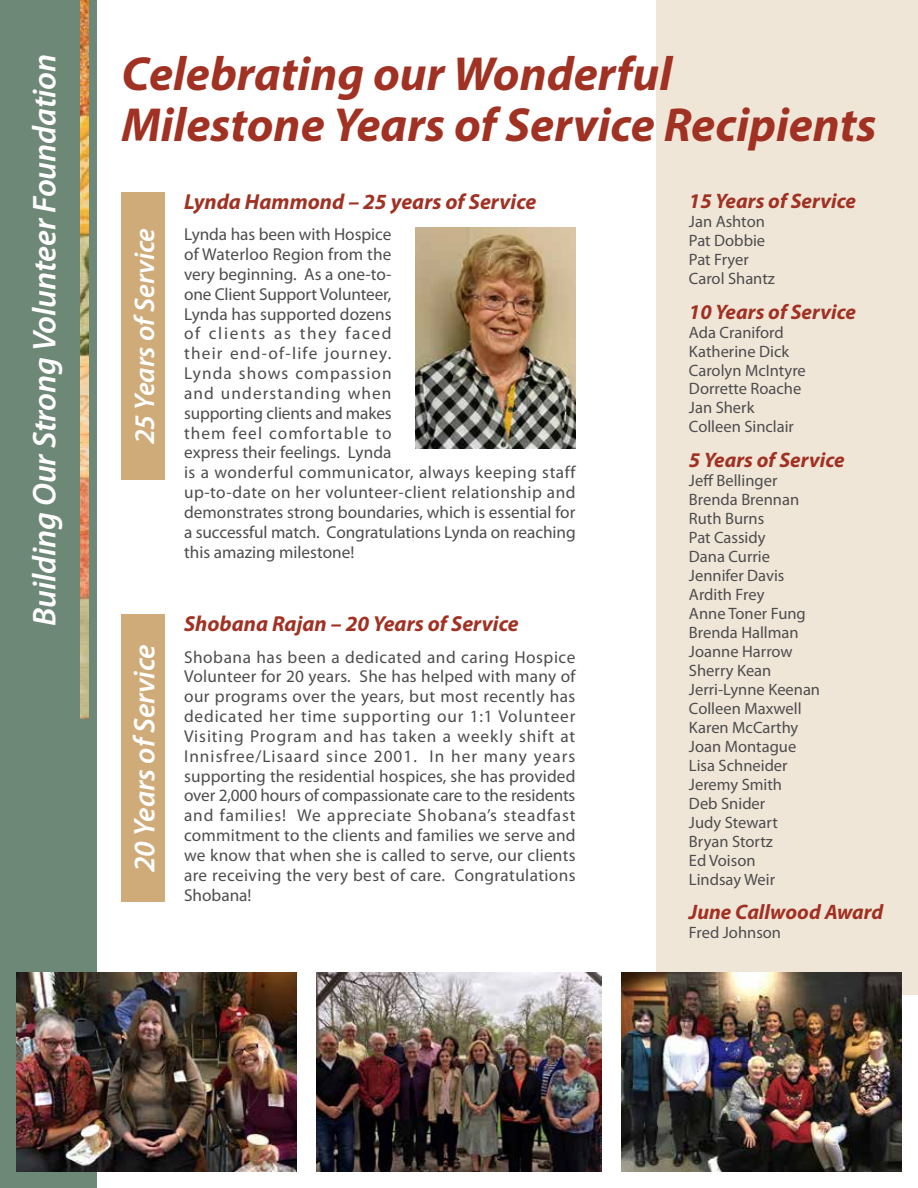
<style>
.page{position:relative;width:918px;height:1188px;background:#fff}
.page>*{position:absolute;margin:0;border:0;box-sizing:border-box;transform-origin:0 0}
.t1{font:italic 700 48px/51px "Myriad Pro";color:#a03123}
.t2{font:italic 600 33px "Myriad Pro";letter-spacing:-.005em;color:#fff}
.t3{font:italic 600 30px "Myriad Pro";letter-spacing:-.005em;color:#fff}
.t4{font:italic 600 28.5px "Myriad Pro";letter-spacing:-.005em;color:#fff}
.t5{font:italic 700 21.75px "Myriad Pro";color:#a03123}
.t6{font:italic 700 21px "Myriad Pro";color:#a03123}
.t7{font:17.25px/19.8px "Myriad Pro";letter-spacing:.005em;color:#4d4d4f}
.t8{font:16.5px/18.9px "Myriad Pro";color:#4d4d4f}
</style>
<div class="page">
<div style="left:657px;top:0;width:261px;height:995px;background:#f0e6d7"></div>
<div style="left:0;top:0;width:97px;height:1188px;background:#6e8878"></div>
<img style="left:80px;top:0;width:9px;height:718px">
<img style="left:416px;top:227px;width:160px;height:222px">
<div style="left:122px;top:192px;width:43px;height:288px;background:#cfab7a"></div>
<div style="left:122px;top:615px;width:43px;height:287px;background:#cfab7a"></div>
<img style="left:16px;top:972px;width:281px;height:200px">
<img style="left:621px;top:972px;width:281px;height:200px">
<img style="left:316px;top:972px;width:286px;height:200px">
<h2 class="t2" style="left:24px;top:626px;width:573px;rotate:-90deg">Building Our Strong Volunteer Foundation</h2>
<h1 class="t1" style="left:122px;top:47px;width:757px">Celebrating our Wonderful<br>Milestone Years of Service Recipients</h1>
<h3 class="t4" style="left:126px;top:444px;width:217px;rotate:-90deg">25 Years of Service</h3>
<h3 class="t3" style="left:125px;top:872px;width:229px;rotate:-90deg">20 Years of Service</h3>
<p class="t5" style="left:184px;top:187px;width:354px">Lynda Hammond – 25 years of Service</p>
<p class="t7" style="left:184px;top:225px;width:393px">Lynda has been with Hospice<br>of Waterloo Region from the<br>very beginning. As a one-to-<br>one Client Support Volunteer,<br>Lynda has supported dozens<br>of clients as they faced<br>their end-of-life journey.<br>Lynda shows compassion<br>and understanding when<br>supporting clients and makes<br>them feel comfortable to<br>express their feelings. Lynda<br>is a wonderful communicator, always keeping staff up-to-date on her volunteer-client relationship and demonstrates strong boundaries, which is essential for a successful match. Congratulations Lynda on reaching this amazing milestone!</p>
<p class="t5" style="left:184px;top:610px;width:336px">Shobana Rajan – 20 Years of Service</p>
<p class="t7" style="left:184px;top:647px;width:393px;text-align:justify">Shobana has been a dedicated and caring Hospice Volunteer for 20 years. She has helped with many of our programs over the years, but most recently has dedicated her time supporting our 1:1 Volunteer Visiting Program and has taken a weekly shift at Innisfree/Lisaard since 2001. In her many years supporting the residential hospices, she has provided over 2,000 hours of compassionate care to the residents and families! We appreciate Shobana’s steadfast commitment to the clients and families we serve and we know that when she is called to serve, our clients are receiving the very best of care. Congratulations Shobana!</p>
<p class="t6" style="left:689px;top:187px;width:169px">15 Years of Service</p>
<p class="t8" style="left:689px;top:212px;width:87px">Jan Ashton<br>Pat Dobbie<br>Pat Fryer<br>Carol Shantz</p>
<p class="t6" style="left:689px;top:298px;width:169px">10 Years of Service</p>
<p class="t8" style="left:689px;top:323px;width:118px">Ada Craniford<br>Katherine Dick<br>Carolyn McIntyre<br>Dorrette Roache<br>Jan Sherk<br>Colleen Sinclair</p>
<p class="t6" style="left:689px;top:446px;width:157px">5 Years of Service</p>
<p class="t8" style="left:689px;top:471px;width:133px">Jeff Bellinger<br>Brenda Brennan<br>Ruth Burns<br>Pat Cassidy<br>Dana Currie<br>Jennifer Davis<br>Ardith Frey<br>Anne Toner Fung<br>Brenda Hallman<br>Joanne Harrow<br>Sherry Kean<br>Jerri-Lynne Keenan<br>Colleen Maxwell<br>Karen McCarthy<br>Joan Montague<br>Lisa Schneider<br>Jeremy Smith<br>Deb Snider<br>Judy Stewart<br>Bryan Stortz<br>Ed Voison<br>Lindsay Weir</p>
<p class="t6" style="left:689px;top:898px;width:196px">June Callwood Award</p>
<p class="t8" style="left:689px;top:924px;width:94px">Fred Johnson</p>
</div>
